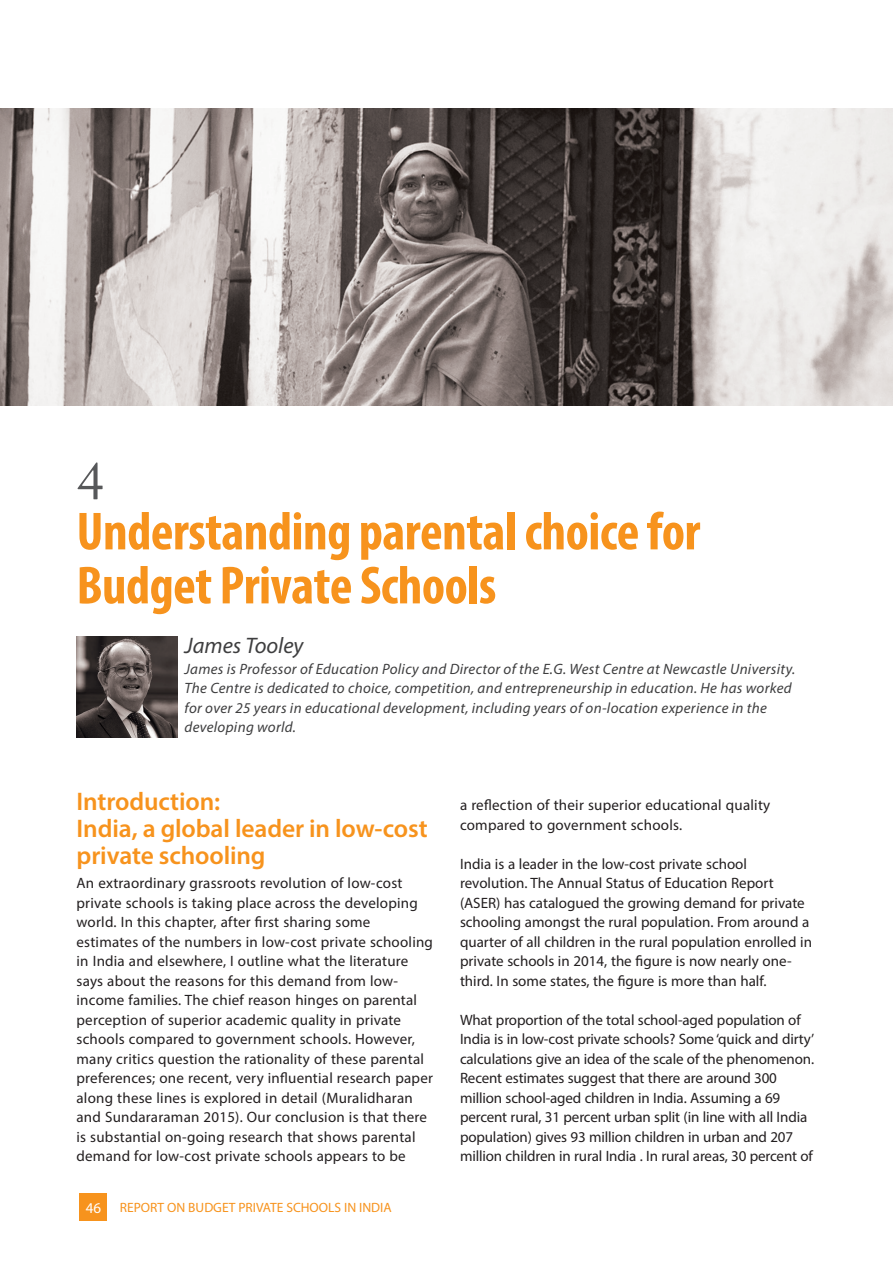
<style>
.page{position:relative;width:893px;height:1263px;background:#fff}
.page>*{position:absolute;margin:0;border:0;box-sizing:border-box;transform-origin:0 0}
.Main_heading-yellow{font:700 condensed 54px/54px "Myriad Pro";letter-spacing:-.01em;color:#f7931d}
.chapter_No{font:54px "Adobe Caslon Pro";color:#57585a}
.Subhead-yellow{font:600 25.5px/27px "Myriad Pro";letter-spacing:-.005em;color:#f7931d}
.AUTHOR_name{font:italic 22.5px "Myriad Pro";color:#3e3e3f}
.t1{font:15px/19.5px "Myriad Pro";letter-spacing:.01em;color:#231f20}
.t2{font:15px/19.5px "Myriad Pro";letter-spacing:-.01em;color:#231f20}
.Author_-About{font:italic 15px/19.5px "Myriad Pro";letter-spacing:.02em;color:#3e3e3f}
.t3{font:13.5px "Myriad Pro";color:#f7931d}
.s1{font-size:15px;color:#fff}
</style>
<div class="page">
<div style="left:80px;top:1194px;width:27px;height:27px;background:#f7931d"></div>
<img style="left:0;top:108px;width:893px;height:297px">
<img style="left:77px;top:636px;width:101px;height:102px">
<p class="chapter_No" style="left:77px;top:449px;width:29px">4</p>
<p class="Main_heading-yellow" style="left:77px;top:503px;width:625px">Understanding parental choice for<br>Budget Private Schools</p>
<p class="AUTHOR_name" style="left:185px;top:632px;width:120px">James Tooley</p>
<p class="Author_-About" style="left:185px;top:658px;width:612px">James is Professor of Education Policy and Director of the E.G. West Centre at Newcastle University.<br>The Centre is dedicated to choice, competition, and entrepreneurship in education. He has worked for over 25 years in educational development, including years of on-location experience in the developing world.</p>
<p class="Subhead-yellow" style="left:77px;top:787px;width:353px">Introduction:<br>India, a global leader in low-cost private schooling</p>
<p class="t1" style="left:77px;top:873px;width:358px">An extraordinary grassroots revolution of low-cost private schools is taking place across the developing world. In this chapter, after first sharing some estimates of the numbers in low-cost private schooling in India and elsewhere, I outline what the literature says about the reasons for this demand from low&shy;income families. The chief reason hinges on parental perception of superior academic quality in private schools compared to government schools. However, many critics question the rationality of these parental preferences; one recent, very influential research paper along these lines is explored in detail (Muralidharan and Sundararaman 2015). Our conclusion is that there is substantial on-going research that shows parental demand for low-cost private schools appears to be</p>
<p class="t3" style="left:86px;top:1199px;width:307px"><span class="s1">46</span> REPORT ON BUDGET PRIVATE SCHOOLS IN INDIA</p>
<p class="t1" style="left:460px;top:795px;width:312px">a reflection of their superior educational quality compared to government schools.</p>
<p class="t1" style="left:460px;top:853px;width:353px">India is a leader in the low-cost private school revolution. The Annual Status of Education Report (ASER) has catalogued the growing demand for private schooling amongst the rural population. From around a quarter of all children in the rural population enrolled in private schools in 2014, the figure is now nearly one&shy;third. In some states, the figure is more than half.</p>
<p class="t2" style="left:460px;top:1009px;width:356px">What proportion of the total school-aged population of India is in low-cost private schools? Some ‘quick and dirty’ calculations give an idea of the scale of the phenomenon.<br>Recent estimates suggest that there are around 300 million school-aged children in India. Assuming a 69 percent rural, 31 percent urban split (in line with all India population) gives 93 million children in urban and 207 million children in rural India . In rural areas, 30 percent of</p>
</div>
